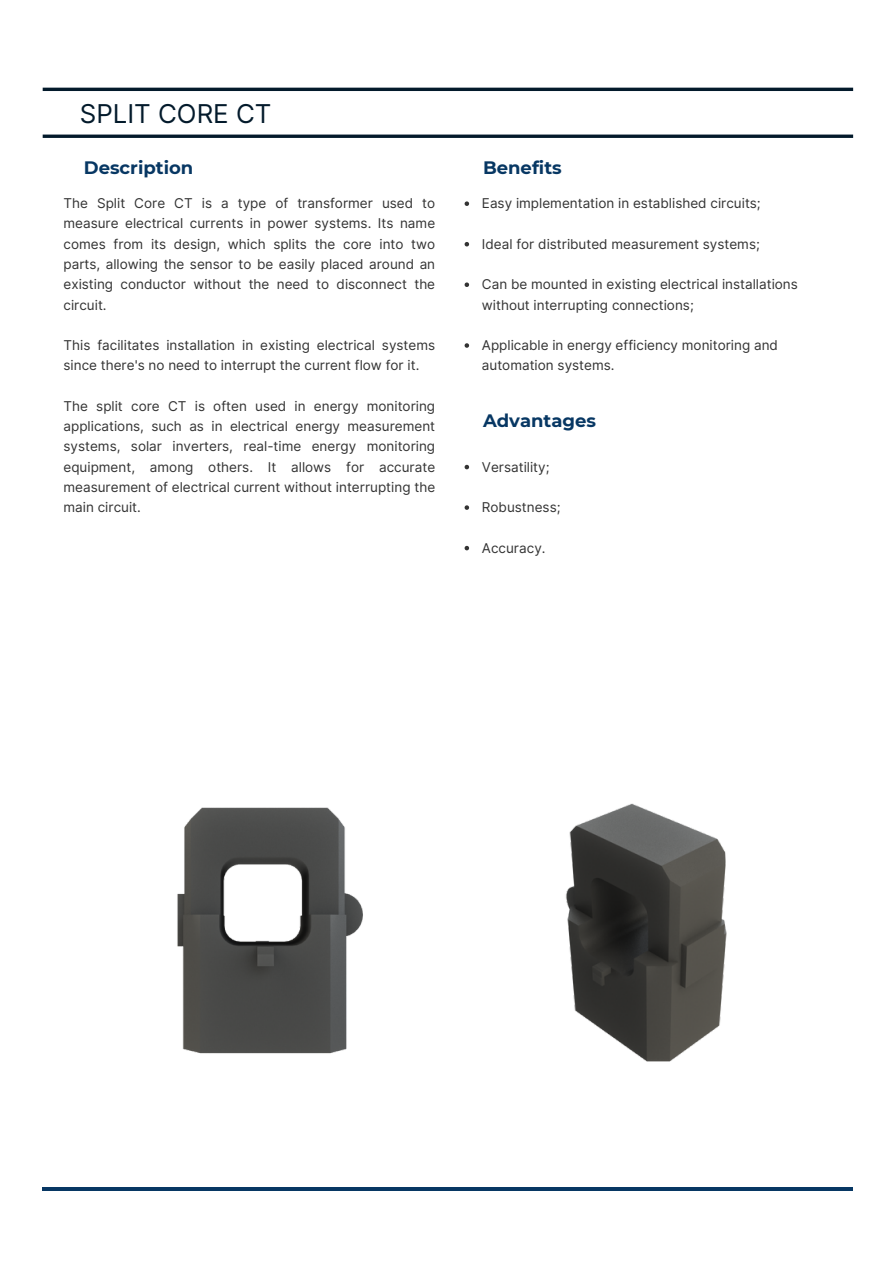
<style>
.page{position:relative;width:894px;height:1264px;background:#fff}
.page>*{position:absolute;margin:0;border:0;box-sizing:border-box;transform-origin:0 0}
.t1{font:25.95px "Inter";color:#031a2b}
.t2{font:700 18px "Montserrat";color:#073763}
.t3{font:13.5px/20.2px "Inter";color:#333}
</style>
<div class="page">
<hr style="left:43px;top:1187px;width:809px;height:3px;background:#073763">
<svg style="left:43px;top:134px;width:809px;height:4px;background:#293d4b"></svg>
<hr style="left:43px;top:88px;width:809px;height:3px;background:#031a2b">
<svg style="left:464px;top:201px;width:5px;height:5px"></svg>
<svg style="left:464px;top:242px;width:5px;height:4px"></svg>
<svg style="left:464px;top:282px;width:5px;height:5px"></svg>
<svg style="left:464px;top:343px;width:5px;height:5px"></svg>
<svg style="left:464px;top:465px;width:5px;height:4px"></svg>
<svg style="left:464px;top:505px;width:5px;height:5px"></svg>
<svg style="left:464px;top:546px;width:5px;height:4px"></svg>
<img style="left:177px;top:807px;width:186px;height:247px">
<img style="left:565px;top:803px;width:162px;height:259px">
<h1 class="t1" style="left:80px;top:98px;width:193px">SPLIT CORE CT</h1>
<p class="t2" style="left:84px;top:156px;width:111px">Description</p>
<p class="t2" style="left:483px;top:156px;width:80px">Benefits</p>
<h2 class="t3" style="left:63px;top:193px;width:373px;text-align:justify">The Split Core CT is a type of transformer used to measure electrical currents in power systems. Its name comes from its design, which splits the core into two parts, allowing the sensor to be easily placed around an existing conductor without the need to disconnect the circuit.</h2>
<h2 class="t3" style="left:63px;top:335px;width:373px">This facilitates installation in existing electrical systems since there's no need to interrupt the current flow for it.</h2>
<p class="t3" style="left:63px;top:396px;width:373px;text-align:justify">The split core CT is often used in energy monitoring applications, such as in electrical energy measurement systems, solar inverters, real-time energy monitoring equipment, among others. It allows for accurate measurement of electrical current without interrupting the main circuit.</p>
<p class="t3" style="left:482px;top:193px;width:280px">Easy implementation in established circuits;</p>
<p class="t3" style="left:482px;top:234px;width:279px">Ideal for distributed measurement systems;</p>
<p class="t3" style="left:482px;top:274px;width:317px">Can be mounted in existing electrical installations without interrupting connections;</p>
<p class="t3" style="left:482px;top:335px;width:297px">Applicable in energy efficiency monitoring and automation systems.</p>
<p class="t2" style="left:483px;top:410px;width:115px">Advantages</p>
<p class="t3" style="left:482px;top:456px;width:69px">Versatility;</p>
<p class="t3" style="left:482px;top:497px;width:80px">Robustness;</p>
<p class="t3" style="left:482px;top:537px;width:65px">Accuracy.</p>
</div>
